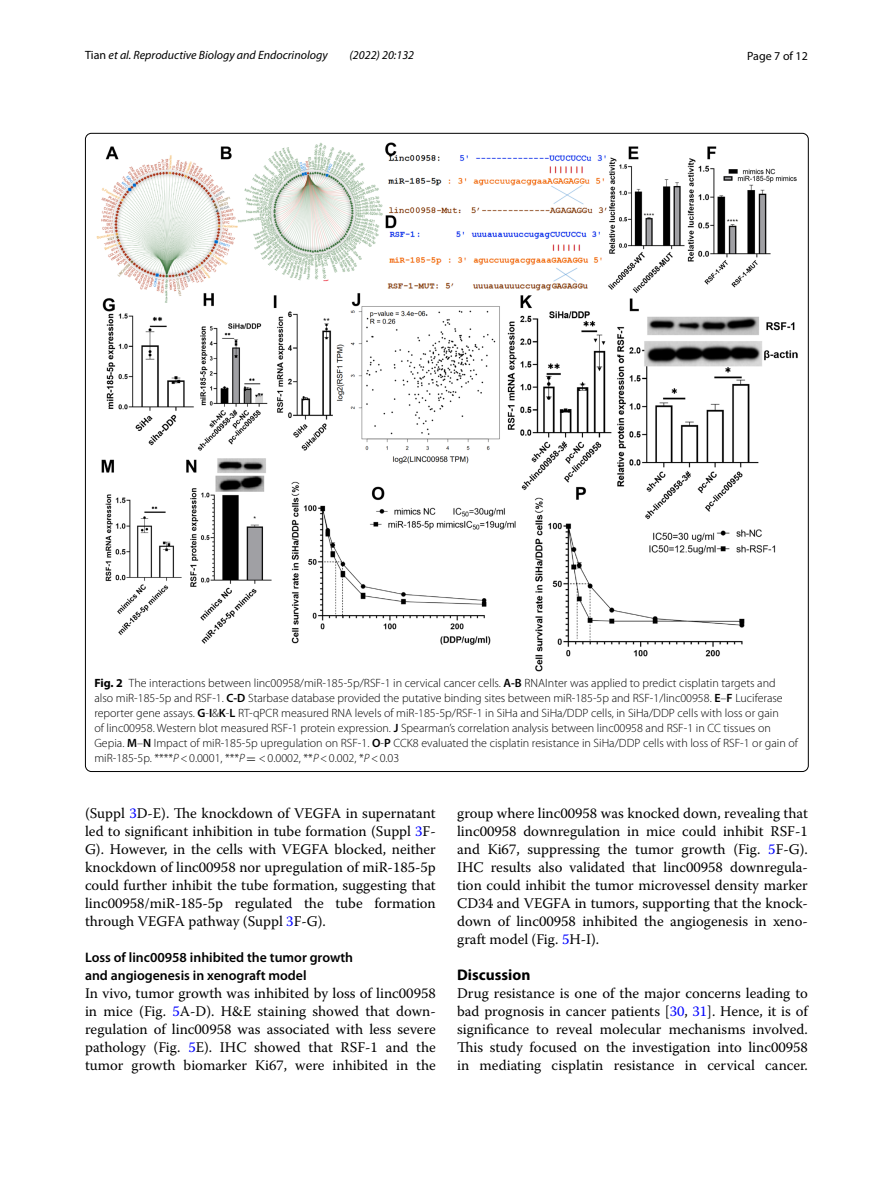
<style>
.page{position:relative;width:893px;height:1187px;background:#fff}
.page>*{position:absolute;margin:0;border:0;box-sizing:border-box;transform-origin:0 0}
.t1{font:700 15.45px "Myriad Pro";color:#000}
.t2{font:14.7px/18px "Warnock Pro";color:#000;text-align:justify}
.t3{font:600 13.8px/18px "Myriad Pro";color:#000}
.t4{font:300 12px/15px "Myriad Pro";color:#000}
.t5{font:italic 12px "Myriad Pro";color:#000}
.t6{font:12px "Myriad Pro";color:#000}
.s1{font-style:normal}
.s2{font-weight:700}
.s3{font-weight:600}
.s4{font-style:italic}
.s5{font-family:"MTSY";font-weight:400}
.s6{color:#00f}
</style>
<div class="page">
<img style="left:97px;top:142px;width:700px;height:529px">
<p class="t5" style="left:85px;top:48px;width:244px"><span class="s1">Tian</span> et al. Reproductive Biology and Endocrinology</p>
<p class="t5" style="left:350px;top:48px;width:66px">(2022) 20:132</p>
<p class="t6" style="left:747px;top:48px;width:62px">Page 7 of 12</p>
<p class="t4" style="left:94px;top:675px;width:705px"><span class="s2">Fig. 2</span> The interactions between linc00958/miR-185-5p/RSF-1 in cervical cancer cells. <span class="s3">A-B</span> RNAInter was applied to predict cisplatin targets and<br>also miR-185-5p and RSF-1. <span class="s3">C-D</span> Starbase database provided the putative binding sites between miR-185-5p and RSF-1/linc00958. <span class="s3">E</span>–<span class="s3">F</span> Luciferase reporter gene assays. <span class="s3">G</span>-<span class="s3">I</span>&amp;<span class="s3">K</span>-<span class="s3">L</span> RT-qPCR measured RNA levels of miR-185-5p/RSF-1 in SiHa and SiHa/DDP cells, in SiHa/DDP cells with loss or gain<br>of linc00958. Western blot measured RSF-1 protein expression. <span class="s3">J</span> Spearman’s correlation analysis between linc00958 and RSF-1 in CC tissues on Gepia. <span class="s3">M</span>–<span class="s3">N</span> Impact of miR-185-5p upregulation on RSF-1. <span class="s3">O</span>-<span class="s3">P</span> CCK8 evaluated the cisplatin resistance in SiHa/DDP cells with loss of RSF-1 or gain of miR-185-5p. ****<span class="s4">P</span>&lt;0.0001, ***<span class="s4">P</span><span class="s5">=</span> &lt;0.0002, **<span class="s4">P</span>&lt;0.002, *<span class="s4">P</span>&lt;0.03</p>
<p class="t2" style="left:85px;top:804px;width:352px">(Suppl <span class="s6">3</span>D-E). The knockdown of VEGFA in supernatant led to significant inhibition in tube formation (Suppl <span class="s6">3</span>F-G). However, in the cells with VEGFA blocked, neither knockdown of linc00958 nor upregulation of miR-185-5p could further inhibit the tube formation, suggesting that linc00958/miR-185-5p regulated the tube formation through VEGFA pathway (Suppl <span class="s6">3</span>F-G).</p>
<p class="t3" style="left:85px;top:948px;width:270px">Loss of linc00958 inhibited the tumor growth and angiogenesis in xenograft model</p>
<p class="t2" style="left:85px;top:984px;width:352px">In vivo, tumor growth was inhibited by loss of linc00958 in mice (Fig. <span class="s6">5</span>A-D). H&amp;E staining showed that down&shy;regulation of linc00958 was associated with less severe pathology (Fig. <span class="s6">5</span>E). IHC showed that RSF-1 and the tumor growth biomarker Ki67, were inhibited in the</p>
<p class="t2" style="left:457px;top:804px;width:352px">group where linc00958 was knocked down, revealing that linc00958 downregulation in mice could inhibit RSF-1 and Ki67, suppressing the tumor growth (Fig. <span class="s6">5</span>F-G).<br>IHC results also validated that linc00958 downregula&shy;tion could inhibit the tumor microvessel density marker CD34 and VEGFA in tumors, supporting that the knock&shy;down of linc00958 inhibited the angiogenesis in xeno&shy;graft model (Fig. <span class="s6">5</span>H-I).</p>
<p class="t1" style="left:457px;top:965px;width:75px">Discussion</p>
<p class="t2" style="left:457px;top:984px;width:352px">Drug resistance is one of the major concerns leading to bad prognosis in cancer patients [<span class="s6">30</span>, <span class="s6">31</span>]. Hence, it is of significance to reveal molecular mechanisms involved.<br>This study focused on the investigation into linc00958 in mediating cisplatin resistance in cervical cancer.</p>
</div>
